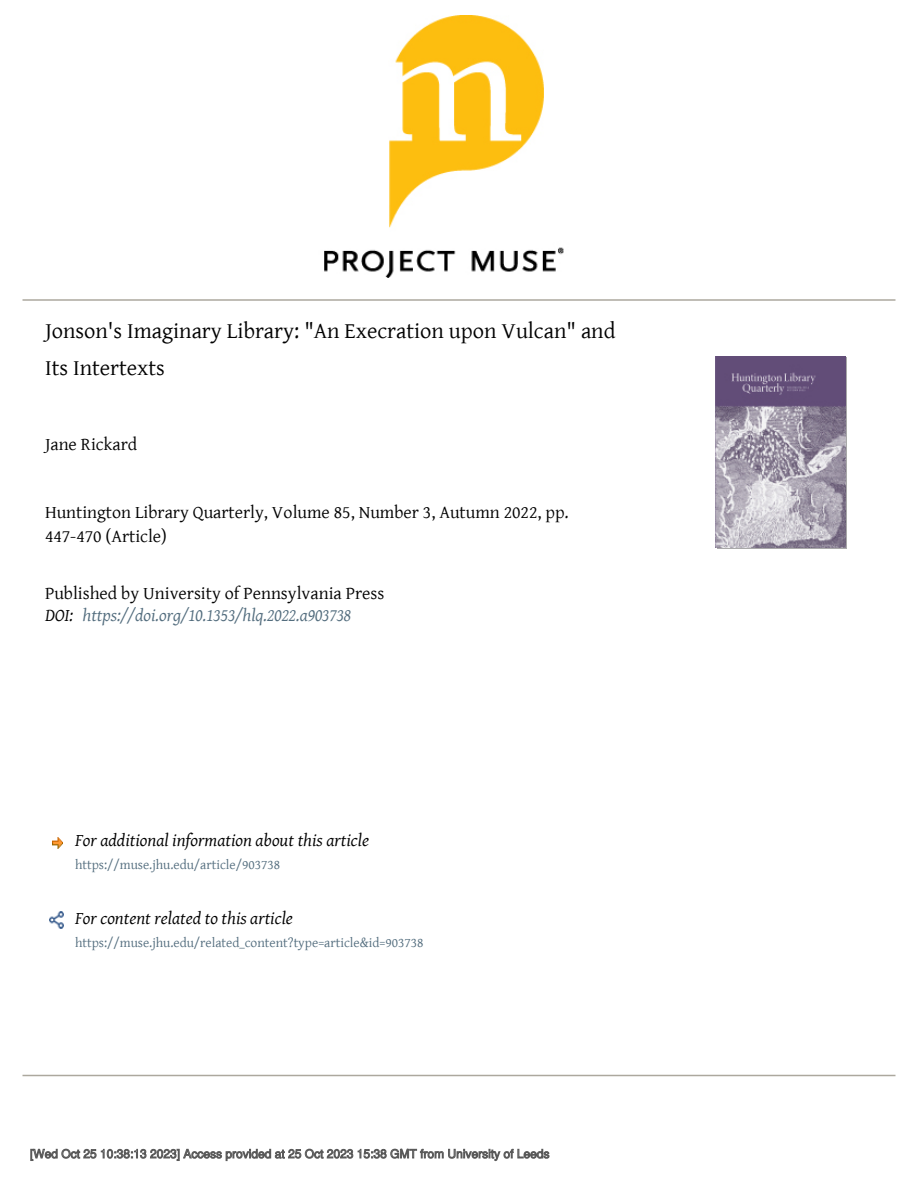
<style>
.page{position:relative;width:918px;height:1188px;background:#fff}
.page>*{position:absolute;margin:0;border:0;box-sizing:border-box;transform-origin:0 0}
.t1{font:22.5px/37.5px "Gentium Plus";color:#000}
.t2{font:18px/24px "Gentium Plus";color:#000}
.t3{font:italic 18px "Gentium Plus";color:#000}
.t4{font:italic 18px "Gentium Plus";color:#536d7e}
.t5{font:13.5px "Gentium Plus";color:#536d7e}
</style>
<div class="page">
<img style="left:324px;top:15px;width:240px;height:263px">
<hr style="left:23px;top:299px;width:873px;height:2px;background:#aca89e">
<hr style="left:23px;top:1075px;width:873px;height:1px;background:#aca89e">
<svg style="left:52px;top:838px;width:11px;height:10px"></svg>
<img style="left:49px;top:912px;width:15px;height:16px">
<svg style="left:717px;top:358px;width:130px;height:191px"></svg>
<img style="left:716px;top:356px;width:129px;height:192px">
<svg style="left:30px;top:1148px;width:520px;height:13px"></svg>
<p class="t1" style="left:45px;top:310px;width:572px">Jonson's Imaginary Library: "An Execration upon Vulcan" and<br>Its Intertexts</p>
<p class="t2" style="left:45px;top:431px;width:94px">Jane Rickard</p>
<p class="t2" style="left:45px;top:498px;width:525px">Huntington Library Quarterly, Volume 85, Number 3, Autumn 2022, pp.<br>447-470 (Article)</p>
<p class="t2" style="left:45px;top:579px;width:341px">Published by University of Pennsylvania Press</p>
<p class="t3" style="left:45px;top:598px;width:30px">DOI:</p>
<p class="t4" style="left:82px;top:598px;width:270px">https://doi.org/10.1353/hlq.2022.a903738</p>
<p class="t3" style="left:75px;top:823px;width:296px">For additional information about this article</p>
<p class="t5" style="left:75px;top:851px;width:207px">https://muse.jhu.edu/article/903738</p>
<p class="t3" style="left:75px;top:901px;width:220px">For content related to this article</p>
<p class="t5" style="left:75px;top:929px;width:350px">https://muse.jhu.edu/related_content?type=article&amp;id=903738</p>
</div>
